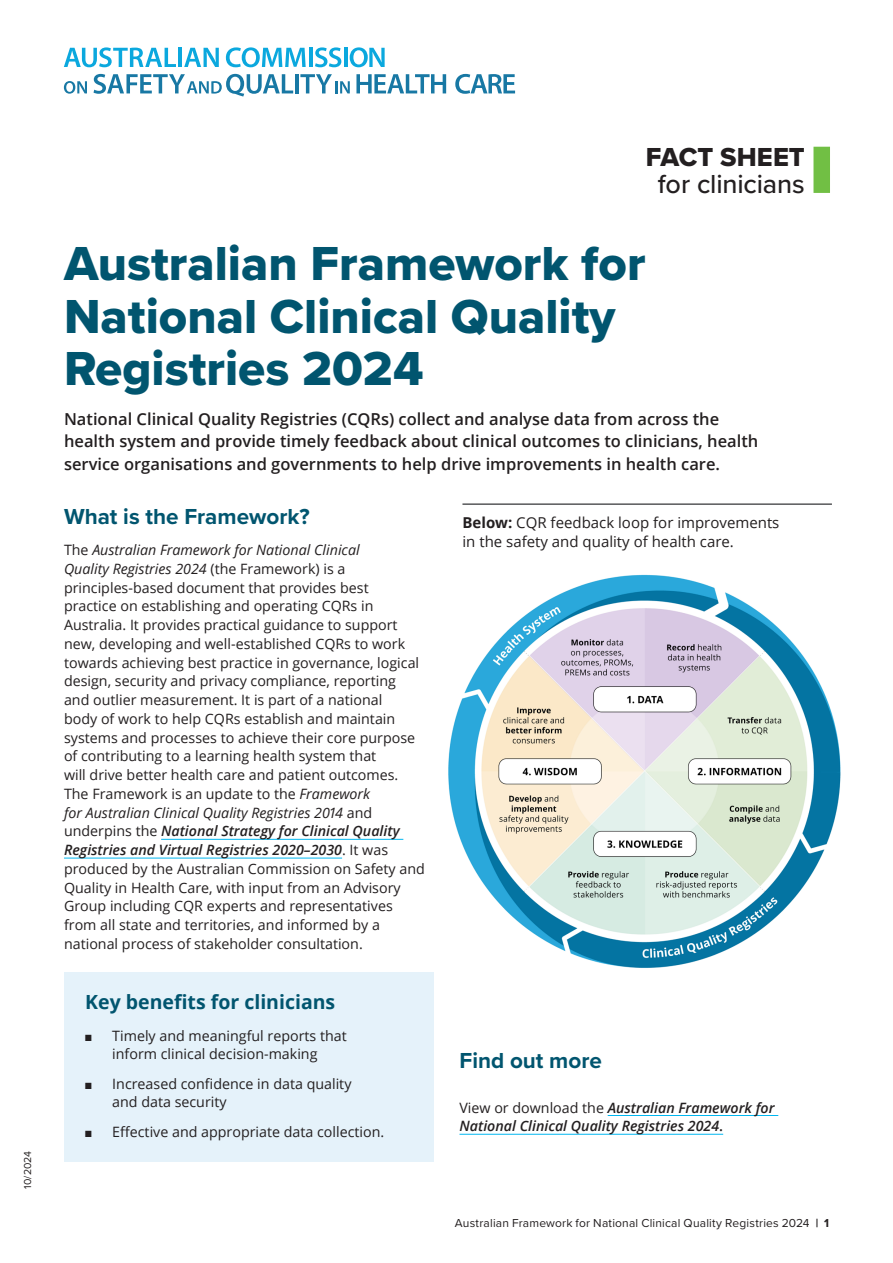
<style>
.page{position:relative;width:893px;height:1263px;background:#fff}
.page>*{position:absolute;margin:0;border:0;box-sizing:border-box;transform-origin:0 0}
.Title-_Followed_By_Heading_1_Small{font:49.5px/52.5px "Proxima Nova Extrabld";color:#01556f}
.Key_Actions_Body-Clinicians{font:500 27px "Proxima Nova";letter-spacing:-.005em;color:#231f20}
.Key_Actions_Head-Clinicians{font:27px "Proxima Nova Extrabld";letter-spacing:.005em;color:#231f20}
.Heading_2{font:700 22.5px "Proxima Nova";color:#01556f}
.Box_Heading{font:700 19.5px "Open Sans";color:#01556f}
.Intro_Para{font:600 16.5px/22.5px "Open Sans";color:#231f20}
.FigureTitle{font:15px/18.8px "Open Sans";color:#231f20}
.t1{font:14.25px/18.8px "Open Sans";color:#231f20}
.Heading_2-2{font:italic 600 14.25px/18.8px "Open Sans";color:#231f20}
.t2{font:12px "Proxima Nova";letter-spacing:.015em;color:#231f20}
.t3{font:10.5px "Proxima Nova";color:#231f20}
.s1{font-style:italic}
.s2{font-weight:600;font-style:italic}
.s3{font-weight:700}
.s4{font-weight:400;font-style:normal}
.s5{font-style:normal}
</style>
<div class="page">
<svg style="left:64px;top:47px;width:112px;height:20px"></svg>
<hr style="left:178px;top:48px;width:4px;height:19px;background:#0ba8de">
<svg style="left:184px;top:48px;width:35px;height:19px"></svg>
<svg style="left:226px;top:47px;width:80px;height:20px"></svg>
<hr style="left:309px;top:48px;width:3px;height:19px;background:#0ba8de">
<svg style="left:315px;top:47px;width:26px;height:20px"></svg>
<hr style="left:344px;top:48px;width:3px;height:19px;background:#0ba8de">
<svg style="left:350px;top:47px;width:35px;height:20px"></svg>
<svg style="left:64px;top:81px;width:23px;height:13px"></svg>
<svg style="left:93px;top:74px;width:200px;height:23px"></svg>
<hr style="left:295px;top:74px;width:4px;height:19px;background:#1878a4">
<svg style="left:300px;top:74px;width:50px;height:19px"></svg>
<svg style="left:356px;top:74px;width:90px;height:19px"></svg>
<svg style="left:455px;top:74px;width:60px;height:20px"></svg>
<div style="left:813px;top:147px;width:17px;height:46px;background:#71bf44"></div>
<hr style="left:161px;top:839px;width:242px;height:1px;background:#00b6f0">
<hr style="left:64px;top:858px;width:278px;height:1px;background:#00b6f0">
<div style="left:64px;top:973px;width:370px;height:62px;background:#e5f2fa"></div>
<div style="left:64px;top:1029px;width:370px;height:55px;background:#e5f2fa"></div>
<div style="left:64px;top:1078px;width:370px;height:54px;background:#e5f2fa"></div>
<div style="left:64px;top:1126px;width:370px;height:35px;background:#e5f2fa"></div>
<hr style="left:608px;top:1115px;width:170px;height:1px;background:#00b6f0">
<hr style="left:459px;top:1134px;width:264px;height:1px;background:#00b6f0">
<img style="left:448px;top:575px;width:393px;height:393px">
<hr style="left:462px;top:503px;width:370px;height:2px;background:#57585a">
<p class="t3" style="left:20px;top:1188px;width:39px;rotate:-90deg">10/2024</p>
<h1 class="Key_Actions_Head-Clinicians" style="left:646px;top:137px;width:160px">FACT SHEET</h1>
<h2 class="Key_Actions_Body-Clinicians" style="left:658px;top:164px;width:148px">for clinicians</h2>
<h1 class="Title-_Followed_By_Heading_1_Small" style="left:64px;top:237px;width:583px">Australian Framework for<br>National Clinical Quality<br>Registries 2024</h1>
<p class="Intro_Para" style="left:64px;top:407px;width:696px">National Clinical Quality Registries (CQRs) collect and analyse data from across the health system and provide timely feedback about clinical outcomes to clinicians, health service organisations and governments to help drive improvements in health care.</p>
<h2 class="Heading_2" style="left:64px;top:499px;width:247px">What is the Framework?</h2>
<p class="t1" style="left:64px;top:540px;width:362px">The <span class="s1">Australian Framework for National Clinical<br>Quality Registries 2024</span> (the Framework) is a principles-based document that provides best practice on establishing and operating CQRs in Australia. It provides practical guidance to support new, developing and well-established CQRs to work towards achieving best practice in governance, logical design, security and privacy compliance, reporting and outlier measurement. It is part of a national<br>body of work to help CQRs establish and maintain systems and processes to achieve their core purpose of contributing to a learning health system that<br>will drive better health care and patient outcomes.<br>The Framework is an update to the <span class="s1">Framework<br>for Australian Clinical Quality Registries 2014</span> and underpins the <span class="s2">National Strategy for Clinical Quality Registries and Virtual Registries 2020–2030</span>. It was produced by the Australian Commission on Safety and Quality in Health Care, with input from an Advisory Group including CQR experts and representatives from all state and territories, and informed by a national process of stakeholder consultation.</p>
<p class="FigureTitle" style="left:462px;top:513px;width:318px"><span class="s3">Below:</span> CQR feedback loop for improvements in the safety and quality of health care.</p>
<h2 class="Box_Heading" style="left:85px;top:988px;width:252px">Key benefits for clinicians</h2>
<p class="t1" style="left:85px;top:1025px;width:263px;text-align:center">■ Timely and meaningful reports that inform clinical decision-making</p>
<p class="t1" style="left:112px;top:1074px;width:241px;text-indent:-27px">■ Increased confidence in data quality and data security</p>
<p class="t1" style="left:85px;top:1122px;width:301px">■ Effective and appropriate data collection.</p>
<h2 class="Heading_2" style="left:459px;top:1044px;width:144px">Find out more</h2>
<h2 class="Heading_2-2" style="left:459px;top:1098px;width:317px"><span class="s4">View or download the</span> Australian Framework for<br>National Clinical Quality Registries 2024<span class="s5">.</span></h2>
<p class="t2" style="left:455px;top:1214px;width:376px">Australian Framework for National Clinical Quality Registries 2024 <span class="s3">| 1</span></p>
</div>
